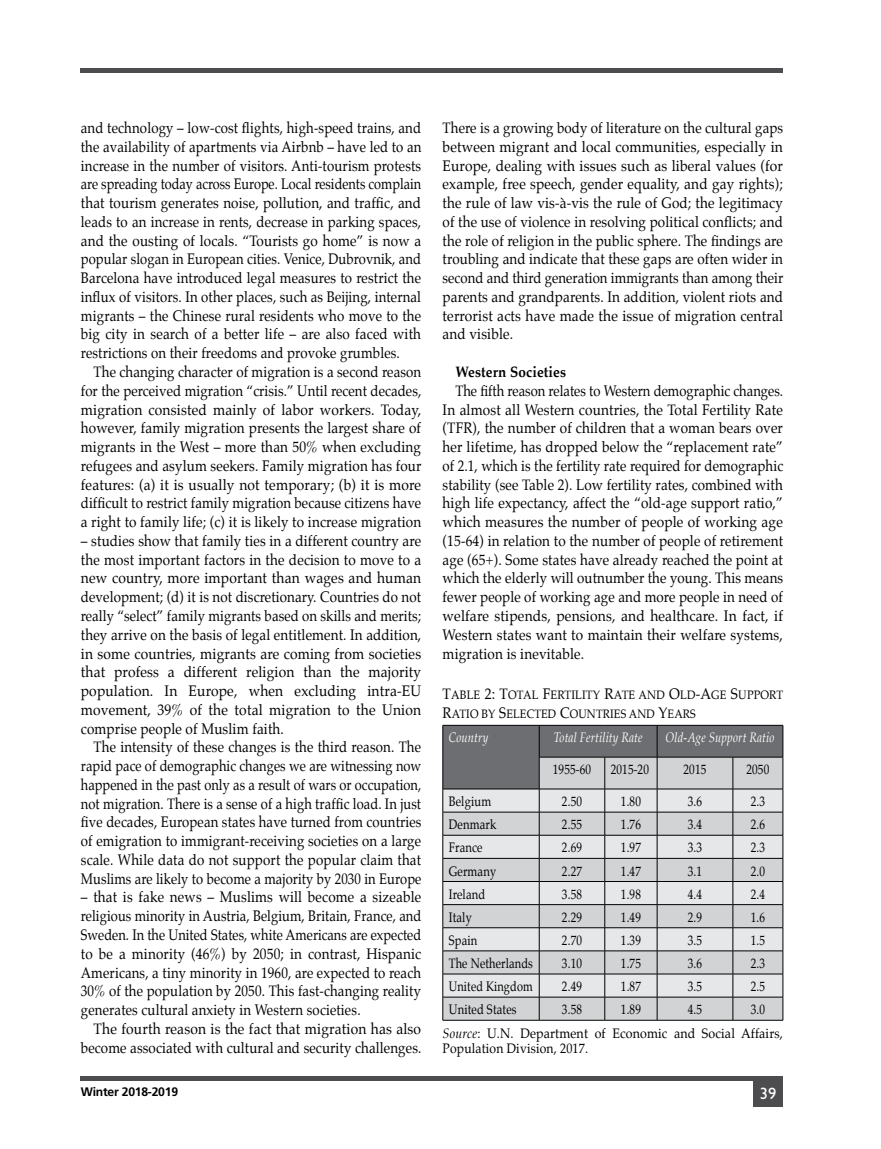
<style>
.page{position:relative;width:881px;height:1149px;background:#fff}
.page>*{position:absolute;margin:0;border:0;box-sizing:border-box;transform-origin:0 0}
.t1{font:16.5px "Gill Sans";color:#fff}
.t2{font:15px/18.8px "Palatino";letter-spacing:.01em;color:#000;text-align:justify;scale:.88 1}
.t3{font:15px/18.8px "Palatino";letter-spacing:.01em;color:#000;text-align:justify;scale:.9 1}
.t4{font:15px/18.8px "Palatino";letter-spacing:.01em;color:#000;text-align:justify;scale:.87 1}
.t5{font:15px/18.8px "Palatino";letter-spacing:.01em;color:#000;text-align:right;scale:.92 1}
.t6{font:700 15px "Palatino";letter-spacing:.01em;color:#000;scale:.9 1}
.t7{font:13.5px "Palatino";letter-spacing:.01em;color:#000;scale:.83 1}
.t8{font:13.5px/15px "Palatino";letter-spacing:.01em;color:#000;scale:.92 1}
.t9{font:italic 13.5px "Palatino";letter-spacing:.01em;color:#fff;scale:.83 1}
.t10{font:13.5px "Palatino";letter-spacing:.01em;color:#000;scale:.82 1}
.t11{font:13.5px "Palatino";letter-spacing:.01em;color:#000;scale:.81 1}
.t12{font:700 12.3px "Frutiger";letter-spacing:-.02em;color:#000}
.t13{font:12px/18.8px "Palatino";letter-spacing:.01em;color:#000;scale:.91 1}
.s1{font-size:15px}
.s2{font-style:italic}
</style>
<div class="page">
<hr style="left:81px;top:68px;width:701px;height:4px;background:#4d4d4f">
<hr style="left:81px;top:1076px;width:701px;height:4px;background:#4d4d4f">
<div style="left:753px;top:1076px;width:29px;height:30px;background:#4d4d4f"></div>
<hr style="left:442px;top:724px;width:97px;height:1px;background:#000">
<hr style="left:539px;top:724px;width:65px;height:1px;background:#000">
<hr style="left:604px;top:724px;width:53px;height:1px;background:#000">
<hr style="left:657px;top:724px;width:75px;height:1px;background:#000">
<hr style="left:732px;top:724px;width:50px;height:1px;background:#000">
<svg style="left:442px;top:725px;width:341px;height:294px;background:#c0c1c2"></svg>
<hr style="left:442px;top:1019px;width:97px;height:1px;background:#000">
<hr style="left:539px;top:1019px;width:65px;height:1px;background:#000">
<hr style="left:604px;top:1019px;width:53px;height:1px;background:#000">
<hr style="left:657px;top:1019px;width:75px;height:1px;background:#000">
<hr style="left:732px;top:1019px;width:50px;height:1px;background:#000">
<p class="t2" style="left:81px;top:118px;width:388px">and technology – low-cost flights, high-speed trains, and the availability of apartments via Airbnb – have led to an increase in the number of visitors. Anti-tourism protests are spreading today across Europe. Local residents complain that tourism generates noise, pollution, and traffic, and leads to an increase in rents, decrease in parking spaces, and the ousting of locals. “Tourists go home” is now a popular slogan in European cities. Venice, Dubrovnik, and Barcelona have introduced legal measures to restrict the influx of visitors. In other places, such as Beijing, internal migrants – the Chinese rural residents who move to the big city in search of a better life – are also faced with restrictions on their freedoms and provoke grumbles.</p>
<p class="t2" style="left:81px;top:362px;width:388px;text-indent:13px">The changing character of migration is a second reason for the perceived migration “crisis.” Until recent decades, migration consisted mainly of labor workers. Today, however, family migration presents the largest share of migrants in the West – more than 50% when excluding refugees and asylum seekers. Family migration has four features: (a) it is usually not temporary; (b) it is more difficult to restrict family migration because citizens have a right to family life; (c) it is likely to increase migration</p>
<p class="t3" style="left:81px;top:531px;width:379px">– studies show that family ties in a different country are the most important factors in the decision to move to a new country, more important than wages and human development; (d) it is not discretionary. Countries do not really “select” family migrants based on skills and merits; they arrive on the basis of legal entitlement. In addition, in some countries, migrants are coming from societies that profess a different religion than the majority population. In Europe, when excluding intra-EU movement, 39% of the total migration to the Union comprise people of Muslim faith.</p>
<p class="t2" style="left:81px;top:737px;width:388px;text-indent:13px">The intensity of these changes is the third reason. The rapid pace of demographic changes we are witnessing now happened in the past only as a result of wars or occupation, not migration. There is a sense of a high traffic load. In just five decades, European states have turned from countries of emigration to immigrant-receiving societies on a large scale. While data do not support the popular claim that Muslims are likely to become a majority by 2030 in Europe</p>
<p class="t3" style="left:81px;top:887px;width:380px">– that is fake news – Muslims will become a sizeable religious minority in Austria, Belgium, Britain, France, and Sweden. In the United States, white Americans are expected to be a minority (46%) by 2050; in contrast, Hispanic Americans, a tiny minority in 1960, are expected to reach 30% of the population by 2050. This fast-changing reality generates cultural anxiety in Western societies.</p>
<p class="t5" style="left:81px;top:1018px;width:371px">The fourth reason is the fact that migration has also become associated with cultural and security challenges.</p>
<p class="t2" style="left:442px;top:118px;width:388px">There is a growing body of literature on the cultural gaps between migrant and local communities, especially in Europe, dealing with issues such as liberal values (for example, free speech, gender equality, and gay rights); the rule of law vis-à-vis the rule of God; the legitimacy of the use of violence in resolving political conflicts; and the role of religion in the public sphere. The findings are troubling and indicate that these gaps are often wider in second and third generation immigrants than among their parents and grandparents. In addition, violent riots and terrorist acts have made the issue of migration central and visible.</p>
<p class="t6" style="left:455px;top:359px;width:125px">Western Societies</p>
<p class="t4" style="left:442px;top:381px;width:393px;text-indent:13px">The fifth reason relates to Western demographic changes.<br>In almost all Western countries, the Total Fertility Rate (TFR), the number of children that a woman bears over her lifetime, has dropped below the “replacement rate” of 2.1, which is the fertility rate required for demographic stability (see Table 2). Low fertility rates, combined with high life expectancy, affect the “old-age support ratio,” which measures the number of people of working age (15-64) in relation to the number of people of retirement age (65+). Some states have already reached the point at which the elderly will outnumber the young. This means fewer people of working age and more people in need of welfare stipends, pensions, and healthcare. In fact, if Western states want to maintain their welfare systems, migration is inevitable.</p>
<p class="t13" style="left:442px;top:685px;width:375px"><span class="s1">T</span>ABLE <span class="s1">2: T</span>OTAL <span class="s1">F</span>ERTILITY <span class="s1">R</span>ATE AND <span class="s1">O</span>LD<span class="s1">-A</span>GE <span class="s1">S</span>UPPORT<br><span class="s1">R</span>ATIO BY <span class="s1">S</span>ELECTED <span class="s1">C</span>OUNTRIES AND <span class="s1">Y</span>EARS</p>
<p class="t9" style="left:448px;top:727px;width:49px">Country</p>
<p class="t9" style="left:553px;top:727px;width:108px">Total Fertility Rate</p>
<p class="t9" style="left:665px;top:727px;width:132px">Old-Age Support Ratio</p>
<p class="t7" style="left:552px;top:758px;width:47px">1955-60</p>
<p class="t7" style="left:610px;top:758px;width:47px">2015-20</p>
<p class="t7" style="left:683px;top:758px;width:29px">2015</p>
<p class="t7" style="left:746px;top:758px;width:29px">2050</p>
<p class="t7" style="left:448px;top:790px;width:53px">Belgium</p>
<p class="t7" style="left:561px;top:790px;width:26px">2.50</p>
<p class="t7" style="left:620px;top:790px;width:26px">1.80</p>
<p class="t7" style="left:687px;top:790px;width:19px">3.6</p>
<p class="t7" style="left:750px;top:790px;width:19px">2.3</p>
<p class="t7" style="left:448px;top:813px;width:59px">Denmark</p>
<p class="t7" style="left:561px;top:813px;width:26px">2.55</p>
<p class="t7" style="left:620px;top:813px;width:26px">1.76</p>
<p class="t7" style="left:687px;top:813px;width:19px">3.4</p>
<p class="t7" style="left:750px;top:813px;width:19px">2.6</p>
<p class="t7" style="left:448px;top:836px;width:42px">France</p>
<p class="t7" style="left:561px;top:836px;width:26px">2.69</p>
<p class="t7" style="left:620px;top:836px;width:26px">1.97</p>
<p class="t7" style="left:687px;top:836px;width:19px">3.3</p>
<p class="t7" style="left:750px;top:836px;width:19px">2.3</p>
<p class="t7" style="left:448px;top:859px;width:59px">Germany</p>
<p class="t7" style="left:561px;top:859px;width:26px">2.27</p>
<p class="t7" style="left:620px;top:859px;width:26px">1.47</p>
<p class="t7" style="left:687px;top:859px;width:19px">3.1</p>
<p class="t7" style="left:750px;top:859px;width:19px">2.0</p>
<p class="t7" style="left:448px;top:882px;width:45px">Ireland</p>
<p class="t7" style="left:561px;top:882px;width:26px">3.58</p>
<p class="t7" style="left:620px;top:882px;width:26px">1.98</p>
<p class="t7" style="left:687px;top:882px;width:19px">4.4</p>
<p class="t7" style="left:750px;top:882px;width:19px">2.4</p>
<p class="t7" style="left:448px;top:905px;width:29px">Italy</p>
<p class="t7" style="left:561px;top:905px;width:26px">2.29</p>
<p class="t7" style="left:620px;top:905px;width:26px">1.49</p>
<p class="t7" style="left:687px;top:905px;width:19px">2.9</p>
<p class="t7" style="left:750px;top:905px;width:19px">1.6</p>
<p class="t7" style="left:448px;top:928px;width:36px">Spain</p>
<p class="t7" style="left:561px;top:928px;width:26px">2.70</p>
<p class="t7" style="left:620px;top:928px;width:26px">1.39</p>
<p class="t7" style="left:687px;top:928px;width:19px">3.5</p>
<p class="t7" style="left:750px;top:928px;width:19px">1.5</p>
<p class="t10" style="left:448px;top:951px;width:104px">The Netherlands</p>
<p class="t7" style="left:561px;top:951px;width:26px">3.10</p>
<p class="t7" style="left:620px;top:951px;width:26px">1.75</p>
<p class="t7" style="left:687px;top:951px;width:19px">3.6</p>
<p class="t7" style="left:750px;top:951px;width:19px">2.3</p>
<p class="t11" style="left:448px;top:974px;width:105px">United Kingdom</p>
<p class="t7" style="left:561px;top:974px;width:26px">2.49</p>
<p class="t7" style="left:620px;top:974px;width:26px">1.87</p>
<p class="t7" style="left:687px;top:974px;width:19px">3.5</p>
<p class="t7" style="left:750px;top:974px;width:19px">2.5</p>
<p class="t7" style="left:448px;top:998px;width:83px">United States</p>
<p class="t7" style="left:561px;top:998px;width:26px">3.58</p>
<p class="t7" style="left:620px;top:998px;width:26px">1.89</p>
<p class="t7" style="left:687px;top:998px;width:19px">4.5</p>
<p class="t7" style="left:750px;top:998px;width:19px">3.0</p>
<p class="t8" style="left:442px;top:1025px;width:371px"><span class="s2">Source</span>: U.N. Department of Economic and Social Affairs,<br>Population Division, 2017.</p>
<p class="t12" style="left:81px;top:1084px;width:99px">Winter 2018-2019</p>
<p class="t1" style="left:759px;top:1083px;width:18px">39</p>
</div>
